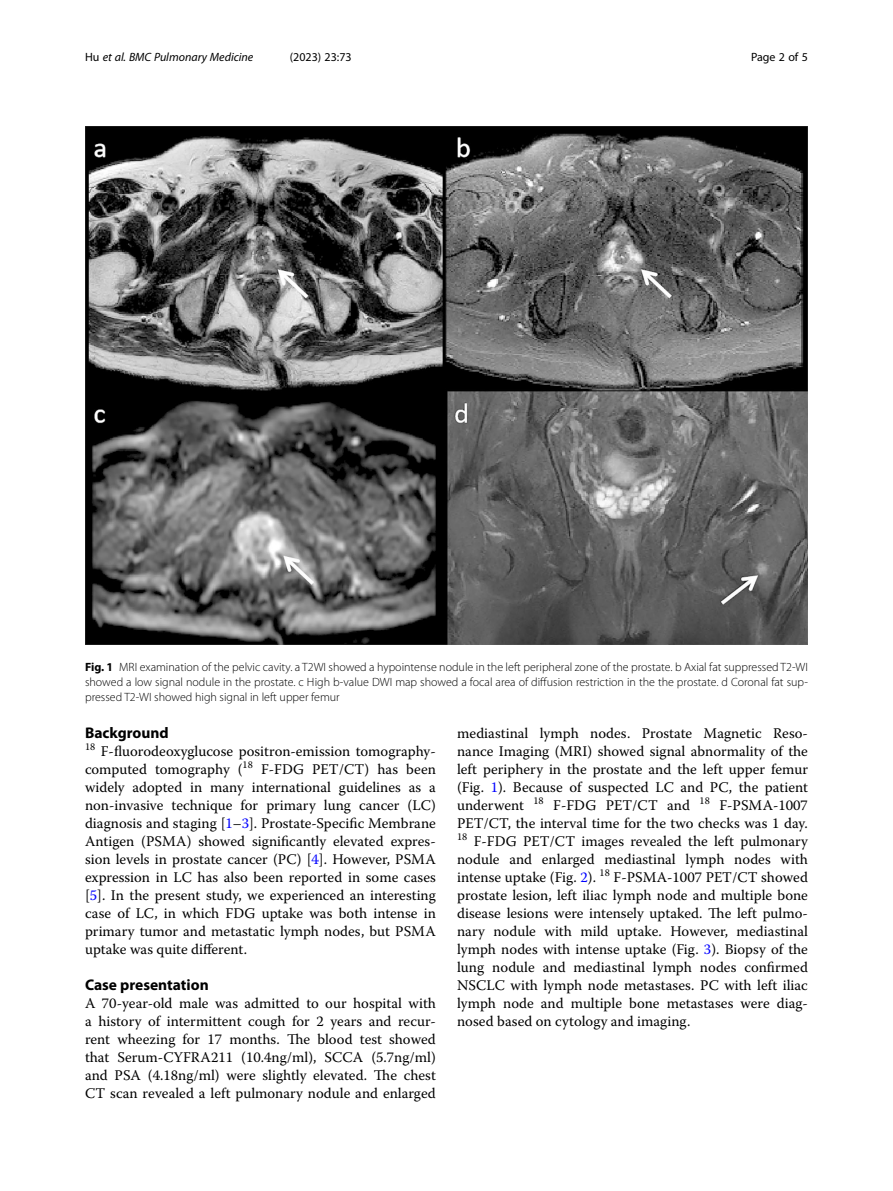
<style>
.page{position:relative;width:893px;height:1191px;background:#fff}
.page>*{position:absolute;margin:0;border:0;box-sizing:border-box;transform-origin:0 0}
.Head_1{font:700 15.45px "Myriad Pro";color:#000}
.Body_Text{font:14.7px/18px "Warnock Pro";color:#000;text-align:justify}
.Figure_Caption{font:300 12px/15px "Myriad Pro";color:#000;text-align:justify}
.t1{font:italic 12px "Myriad Pro";color:#000}
.t2{font:12px "Myriad Pro";color:#000}
.s1{font-style:normal}
.s2{font-weight:700}
.s3{color:#00f}
</style>
<div class="page">
<img style="left:85px;top:126px;width:723px;height:518px">
<p class="t1" style="left:85px;top:50px;width:170px"><span class="s1">Hu</span> et al. BMC Pulmonary Medicine</p>
<p class="t2" style="left:290px;top:50px;width:63px">(2023) 23:73</p>
<p class="t2" style="left:751px;top:50px;width:58px">Page 2 of 5</p>
<p class="Figure_Caption" style="left:85px;top:660px;width:724px"><span class="s2">Fig. 1</span> MRI examination of the pelvic cavity. a T2WI showed a hypointense nodule in the left peripheral zone of the prostate. b Axial fat suppressed T2-WI showed a low signal nodule in the prostate. c High b-value DWI map showed a focal area of diffusion restriction in the the prostate. d Coronal fat sup&shy;pressed T2-WI showed high signal in left upper femur</p>
<p class="Head_1" style="left:85px;top:723px;width:85px">Background</p>
<p class="Body_Text" style="left:85px;top:742px;width:352px"><sup>18</sup> F-fluorodeoxyglucose positron-emission tomography&shy;computed tomography (<sup>18</sup> F-FDG PET/CT) has been widely adopted in many international guidelines as a non-invasive technique for primary lung cancer (LC) diagnosis and staging [<span class="s3">1</span>–<span class="s3">3</span>]. Prostate-Specific Membrane Antigen (PSMA) showed significantly elevated expres&shy;sion levels in prostate cancer (PC) [<span class="s3">4</span>]. However, PSMA expression in LC has also been reported in some cases [<span class="s3">5</span>]. In the present study, we experienced an interesting case of LC, in which FDG uptake was both intense in primary tumor and metastatic lymph nodes, but PSMA uptake was quite different.</p>
<p class="Head_1" style="left:85px;top:975px;width:125px">Case presentation</p>
<p class="Body_Text" style="left:85px;top:994px;width:352px">A 70-year-old male was admitted to our hospital with a history of intermittent cough for 2 years and recur&shy;rent wheezing for 17 months. The blood test showed that Serum-CYFRA211 (10.4ng/ml), SCCA (5.7ng/ml) and PSA (4.18ng/ml) were slightly elevated. The chest CT scan revealed a left pulmonary nodule and enlarged</p>
<p class="Body_Text" style="left:457px;top:724px;width:352px">mediastinal lymph nodes. Prostate Magnetic Reso&shy;nance Imaging (MRI) showed signal abnormality of the left periphery in the prostate and the left upper femur (Fig. <span class="s3">1</span>). Because of suspected LC and PC, the patient underwent <sup>18</sup> F-FDG PET/CT and <sup>18</sup> F-PSMA-1007<br>PET/CT, the interval time for the two checks was 1 day.<br><sup>18</sup> F-FDG PET/CT images revealed the left pulmonary nodule and enlarged mediastinal lymph nodes with intense uptake (Fig. <span class="s3">2</span>). <sup>18</sup> F-PSMA-1007 PET/CT showed prostate lesion, left iliac lymph node and multiple bone disease lesions were intensely uptaked. The left pulmo&shy;nary nodule with mild uptake. However, mediastinal lymph nodes with intense uptake (Fig. <span class="s3">3</span>). Biopsy of the lung nodule and mediastinal lymph nodes confirmed NSCLC with lymph node metastases. PC with left iliac lymph node and multiple bone metastases were diag&shy;nosed based on cytology and imaging.</p>
</div>
